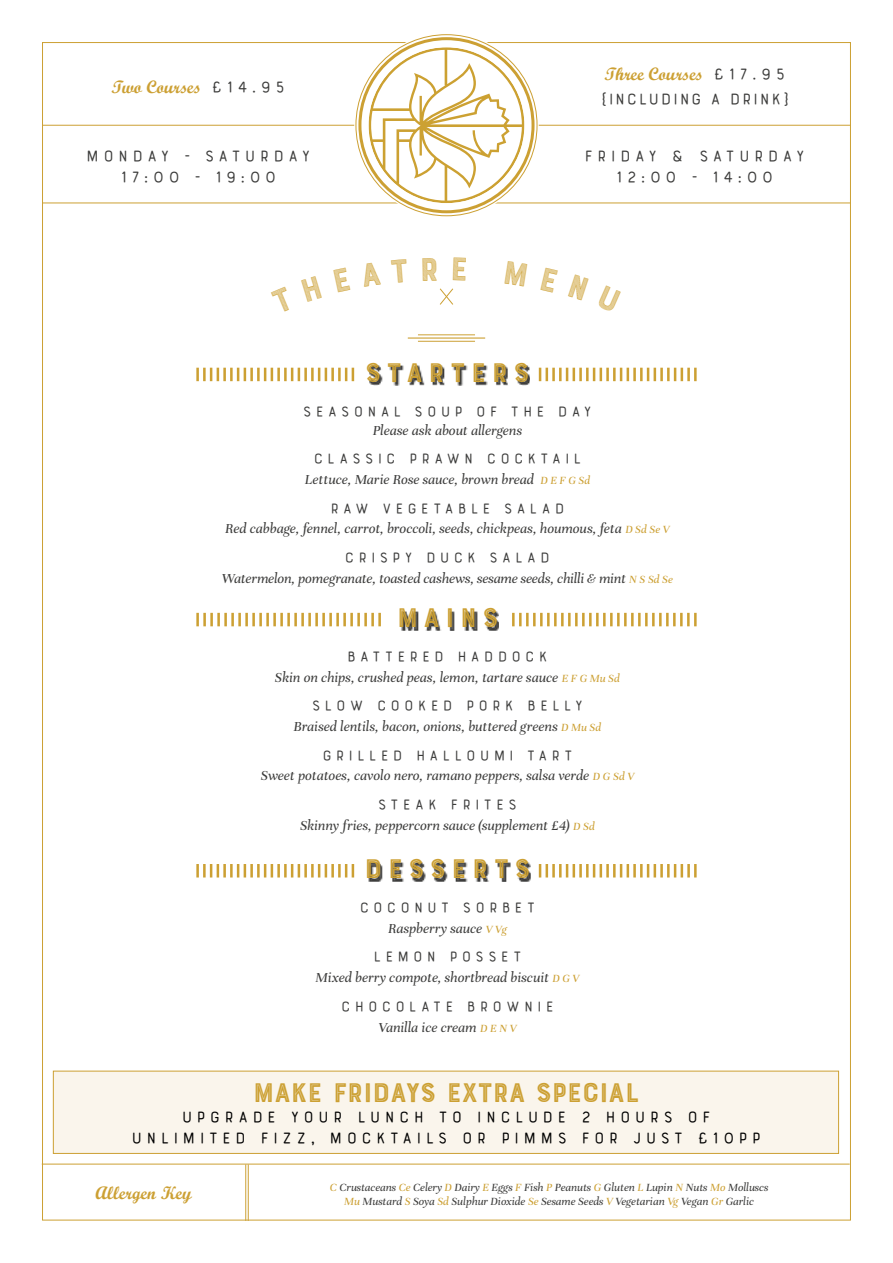
<style>
.page{position:relative;width:893px;height:1263px;background:#fff}
.page>*{position:absolute;margin:0;border:0;box-sizing:border-box;transform-origin:0 0}
.t1{font:28.5px "Bourton Inline";color:#cca033}
.t2{font:28.5px "Bourton Inline";letter-spacing:.2em;color:#cca033}
.t3{font:700 18px/21px "Bourton Line";letter-spacing:.2em;color:#000;text-align:center}
.t4{font:700 18px/21px "Bourton Line";letter-spacing:.2em;color:#3c3c3b;text-align:center}
.t5{font:18px "Script MT Bold";color:#cca033}
.t6{font:700 18px "Bourton Line";letter-spacing:.05em;color:#3c3c3b}
.t7{font:700 16.5px "Bourton Line";letter-spacing:.21em;color:#3c3c3b}
.t8{font:italic 15px "Unna";color:#3c3c3b}
.t9{font:italic 12px/14.4px "Unna";color:#3c3c3b;text-align:center}
.s1{font-family:"Bourton Line";font-weight:700;color:#3c3c3b}
.s2{font-size:12px;color:#cca033}
.s3{color:#cca033}
</style>
<div class="page">
<div style="left:53px;top:1071px;width:786px;height:82px;background:#faf5ec"></div>
<hr style="left:43px;top:125px;width:807px;height:1px;background:#cca033">
<hr style="left:43px;top:203px;width:807px;height:1px;background:#cca033">
<svg style="left:354px;top:33px;width:185px;height:184px"></svg>
<svg style="left:360px;top:39px;width:173px;height:173px"></svg>
<svg style="left:369px;top:47px;width:155px;height:156px"></svg>
<hr style="left:408px;top:337px;width:77px;height:2px;background:#cca033">
<hr style="left:418px;top:341px;width:57px;height:1px;background:#cca033">
<hr style="left:418px;top:334px;width:57px;height:1px;background:#cca033">
<svg style="left:439px;top:288px;width:15px;height:17px"></svg>
<svg style="left:369px;top:366px;width:161px;height:20px"></svg>
<svg style="left:196px;top:368px;width:158px;height:13px"></svg>
<svg style="left:539px;top:368px;width:158px;height:13px"></svg>
<svg style="left:401px;top:611px;width:98px;height:20px"></svg>
<svg style="left:196px;top:613px;width:185px;height:13px"></svg>
<svg style="left:512px;top:613px;width:185px;height:13px"></svg>
<svg style="left:368px;top:862px;width:163px;height:20px"></svg>
<svg style="left:196px;top:864px;width:158px;height:13px"></svg>
<svg style="left:539px;top:864px;width:158px;height:13px"></svg>
<hr style="left:42px;top:1164px;width:808px;height:1px;background:#cca033">
<hr style="left:245px;top:1164px;width:1px;height:57px;background:#cca033">
<hr style="left:248px;top:1164px;width:1px;height:57px;background:#cca033">
<p class="t5" style="left:112px;top:76px;width:175px">Two Courses <span class="s1">£ 1 4 . 9 5</span></p>
<p class="t4" style="left:86px;top:146px;width:226px">MONDAY - SATURDAY<br>17:00 - 19:00</p>
<p class="t5" style="left:604px;top:62px;width:182px">Three Courses <span class="s1">£ 1 7 . 9 5</span></p>
<p class="t6" style="left:600px;top:88px;width:190px">{INCLUDING A DRINK}</p>
<p class="t4" style="left:584px;top:146px;width:222px">FRIDAY &amp; SATURDAY<br>12:00 - 14:00</p>
<h1 class="t2" style="left:365px;top:355px;width:166px">STARTERS</h1>
<p class="t7" style="left:303px;top:401px;width:291px">SEASONAL SOUP OF THE DAY</p>
<p class="t8" style="left:373px;top:422px;width:151px">Please ask about allergens</p>
<p class="t7" style="left:313px;top:449px;width:269px">CLASSIC PRAWN COCKTAIL</p>
<p class="t8" style="left:305px;top:471px;width:287px">Lettuce, Marie Rose sauce, brown bread <span class="s2">D E F G Sd</span></p>
<p class="t7" style="left:330px;top:498px;width:236px">RAW VEGETABLE SALAD</p>
<p class="t8" style="left:225px;top:520px;width:446px">Red cabbage, fennel, carrot, broccoli, seeds, chickpeas, houmous, feta <span class="s2">D Sd Se V</span></p>
<p class="t7" style="left:345px;top:547px;width:207px">CRISPY DUCK SALAD</p>
<p class="t8" style="left:222px;top:569px;width:453px">Watermelon, pomegranate, toasted cashews, sesame seeds, chilli &amp; mint <span class="s2">N S Sd Se</span></p>
<h1 class="t1" style="left:396px;top:600px;width:104px">MAINS</h1>
<p class="t7" style="left:347px;top:646px;width:202px">BATTERED HADDOCK</p>
<p class="t8" style="left:275px;top:668px;width:346px">Skin on chips, crushed peas, lemon, tartare sauce <span class="s2">E F G Mu Sd</span></p>
<p class="t7" style="left:312px;top:695px;width:273px">SLOW COOKED PORK BELLY</p>
<p class="t8" style="left:294px;top:718px;width:309px">Braised lentils, bacon, onions, buttered greens <span class="s2">D Mu Sd</span></p>
<p class="t7" style="left:322px;top:745px;width:252px">GRILLED HALLOUMI TART</p>
<p class="t8" style="left:261px;top:767px;width:375px">Sweet potatoes, cavolo nero, ramano peppers, salsa verde <span class="s2">D G Sd V</span></p>
<p class="t7" style="left:378px;top:794px;width:141px">STEAK FRITES</p>
<p class="t8" style="left:300px;top:816px;width:296px">Skinny fries, peppercorn sauce (supplement £4) <span class="s2">D Sd</span></p>
<h1 class="t2" style="left:364px;top:851px;width:168px">DESSERTS</h1>
<p class="t7" style="left:359px;top:897px;width:178px">COCONUT SORBET</p>
<p class="t8" style="left:388px;top:920px;width:120px">Raspberry sauce <span class="s2">V Vg</span></p>
<p class="t7" style="left:373px;top:947px;width:150px">LEMON POSSET</p>
<p class="t8" style="left:315px;top:969px;width:265px">Mixed berry compote, shortbread biscuit <span class="s2">D G V</span></p>
<p class="t7" style="left:341px;top:996px;width:215px">CHOCOLATE BROWNIE</p>
<p class="t8" style="left:378px;top:1018px;width:140px">Vanilla ice cream <span class="s2">D E N V</span></p>
<h1 class="t1" style="left:253px;top:1075px;width:388px">MAKE FRIDAYS EXTRA SPECIAL</h1>
<p class="t3" style="left:131px;top:1106px;width:631px">UPGRADE YOUR LUNCH TO INCLUDE 2 HOURS OF<br>UNLIMITED FIZZ, MOCKTAILS OR PIMMS FOR JUST £10PP</p>
<p class="t5" style="left:95px;top:1182px;width:98px">Allergen Key</p>
<p class="t9" style="left:330px;top:1180px;width:440px"><span class="s3">C</span> Crustaceans <span class="s3">Ce</span> Celery <span class="s3">D</span> Dairy <span class="s3">E</span> Eggs <span class="s3">F</span> Fish <span class="s3">P</span> Peanuts <span class="s3">G</span> Gluten <span class="s3">L</span> Lupin <span class="s3">N</span> Nuts <span class="s3">Mo</span> Molluscs<br><span class="s3">Mu</span> Mustard <span class="s3">S</span> Soya <span class="s3">Sd</span> Sulphur Dioxide <span class="s3">Se</span> Sesame Seeds <span class="s3">V</span> Vegetarian <span class="s3">Vg</span> Vegan <span class="s3">Gr</span> Garlic</p>
</div>
